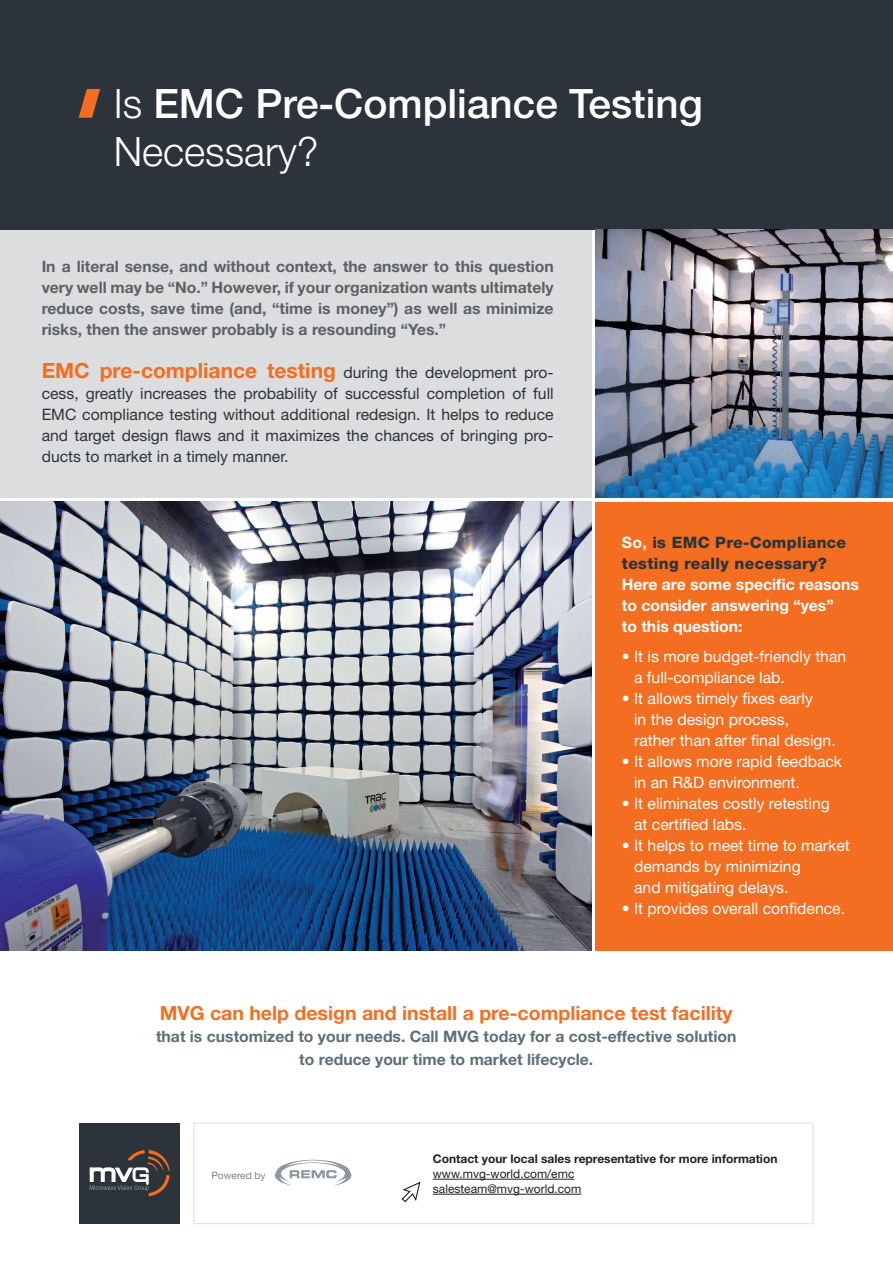
<style>
.page{position:relative;width:893px;height:1263px;background:#fff}
.page>*{position:absolute;margin:0;border:0;box-sizing:border-box;transform-origin:0 0}
.t1{font:500 40.5px/48px "Helvetica Neue LT Std";color:#fff}
.t2{font:700 21px "Helvetica Neue LT Std";color:#f36e21}
.t3{font:700 19.5px "Helvetica Neue LT Std";color:#f36e21}
.t4{font:15.75px/21px "Helvetica Neue LT Std";color:#fff}
.t5{font:700 15.75px/21px "Helvetica Neue LT Std";color:#5b6166;text-align:justify}
.t6{font:15.75px/21px "Helvetica Neue LT Std";color:#2c333a;text-align:justify}
.t7{font:700 15.75px/22.5px "Helvetica Neue LT Std";color:#5c6f78;text-align:center}
.t8{font:700 15.75px/21px "Helvetica Neue LT Std";color:#fff}
.t9{font:800 15.75px/21px "Helvetica Neue LT Std";letter-spacing:.02em;color:#2c333a}
.t10{font:700 12px "Helvetica Neue LT Std";color:#231f20}
.t11{font:12px/15px "Helvetica Neue LT Std";color:#231f20}
.t12{font:10.2px "Helvetica Neue LT Std";color:#808285}
.s1{font-weight:300}
.s2{font-weight:400;font-size:15.75px;color:#2c333a}
.s3{font-weight:700;color:#fff}
</style>
<div class="page">
<div style="left:595px;top:502px;width:298px;height:448px;background:#f36e21"></div>
<img style="left:0;top:502px;width:591px;height:448px">
<div style="left:0;top:0;width:893px;height:230px;background:#2c333a"></div>
<svg style="left:79px;top:89px;width:21px;height:29px"></svg>
<div style="left:0;top:230px;width:591px;height:267px;background:#dcdddf"></div>
<svg style="left:275px;top:1160px;width:76px;height:26px"></svg>
<hr style="left:433px;top:1179px;width:141px;height:1px;background:#231f20">
<hr style="left:433px;top:1194px;width:148px;height:1px;background:#231f20">
<svg style="left:401px;top:1181px;width:20px;height:22px"></svg>
<div style="left:193px;top:1123px;width:620px;height:101px;border:1px solid #dcdddf"></div>
<div style="left:79px;top:1123px;width:101px;height:101px;background:#2c333a"></div>
<svg style="left:90px;top:1150px;width:80px;height:46px"></svg>
<img style="left:595px;top:230px;width:298px;height:267px">
<h1 class="t1" style="left:114px;top:79px;width:590px"><span class="s1">Is</span> EMC Pre-Compliance Testing<br><span class="s1">Necessary?</span></h1>
<p class="t5" style="left:42px;top:256px;width:513px">In a literal sense, and without context, the answer to this question very well may be “No.” However, if your organization wants ultimately reduce costs, save time (and, “time is money”) as well as minimize risks, then the answer probably is a resounding “Yes.”</p>
<h2 class="t2" style="left:42px;top:357px;width:513px">EMC pre-compliance testing <span class="s2">during the development pro-</span></h2>
<p class="t6" style="left:42px;top:382px;width:513px">cess, greatly increases the probability of successful completion of full EMC compliance testing without additional redesign. It helps to reduce and target design flaws and it maximizes the chances of bringing pro&shy;ducts to market in a timely manner.</p>
<p class="t9" style="left:622px;top:532px;width:226px"><span class="s3">So,</span> is EMC Pre-Compliance testing really necessary?</p>
<p class="t8" style="left:622px;top:574px;width:239px">Here are some specific reasons to consider answering “yes”<br>to this question:</p>
<p class="t4" style="left:634px;top:645px;width:214px;text-indent:-12px">• It is more budget-friendly than a full-compliance lab.</p>
<p class="t4" style="left:634px;top:687px;width:203px;text-indent:-12px">• It allows timely fixes early<br>in the design process,<br>rather than after final design.</p>
<p class="t4" style="left:634px;top:750px;width:209px;text-indent:-12px">• It allows more rapid feedback in an R&amp;D environment.</p>
<p class="t4" style="left:634px;top:792px;width:197px;text-indent:-12px">• It eliminates costly retesting at certified labs.</p>
<p class="t4" style="left:634px;top:834px;width:217px;text-indent:-12px">• It helps to meet time to market demands by minimizing<br>and mitigating delays.</p>
<p class="t4" style="left:622px;top:897px;width:225px">• It provides overall confidence.</p>
<p class="t3" style="left:160px;top:1001px;width:574px">MVG can help design and install a pre-compliance test facility</p>
<p class="t7" style="left:156px;top:1025px;width:582px">that is customized to your needs. Call MVG today for a cost-effective solution to reduce your time to market lifecycle.</p>
<p class="t12" style="left:211px;top:1169px;width:56px">Powered by</p>
<p class="t10" style="left:433px;top:1151px;width:346px">Contact your local sales representative for more information</p>
<p class="t11" style="left:433px;top:1166px;width:150px">www.mvg-world.com/emc salesteam@mvg-world.com</p>
</div>
